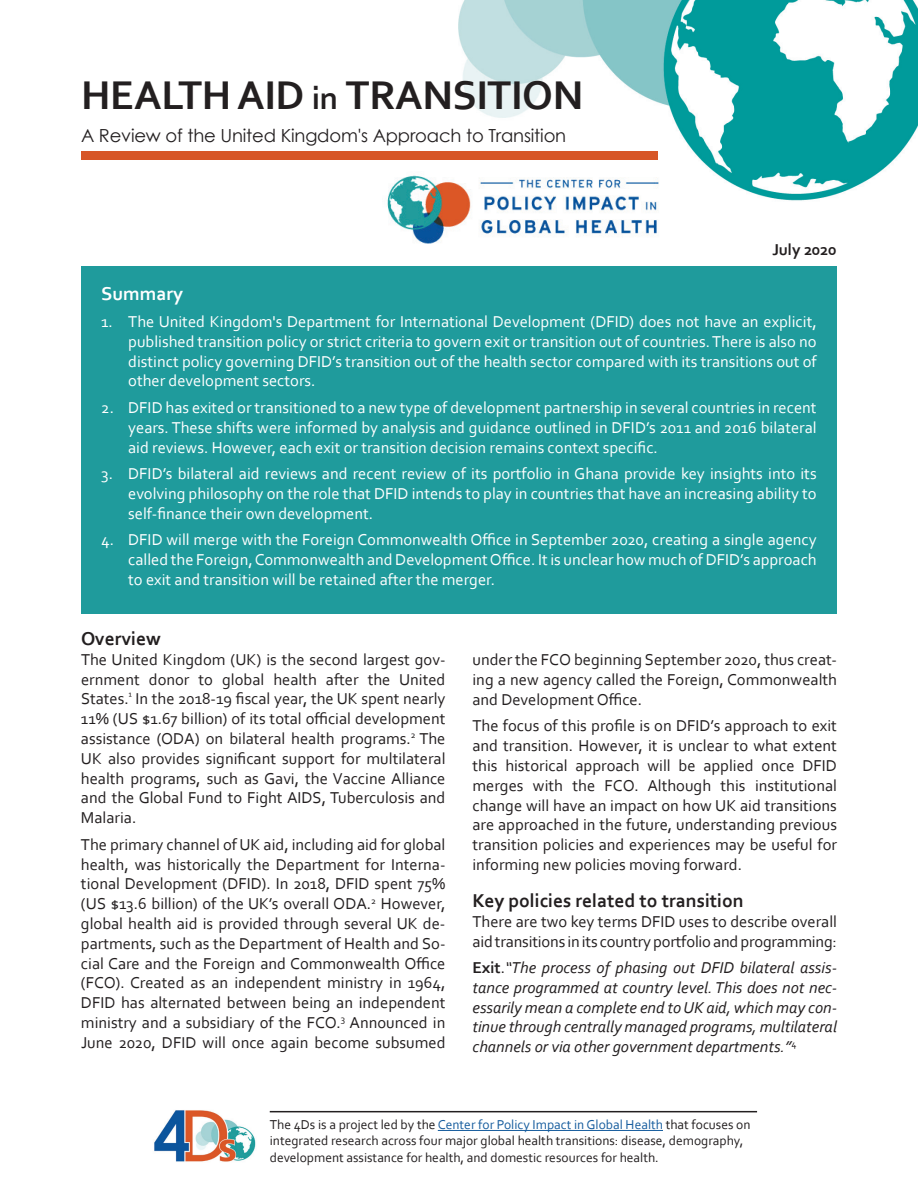
<style>
.page{position:relative;width:918px;height:1188px;background:#fff}
.page>*{position:absolute;margin:0;border:0;box-sizing:border-box;transform-origin:0 0}
.t1{font:700 42px "Corbel";letter-spacing:-.01em;color:#231f20}
.t2{font:700 19.5px "Corbel";color:#231f20}
.t3{font:700 19.5px "Corbel";color:#fff}
.t4{font:18px "Century Gothic";letter-spacing:-.01em;color:#231f20}
.t5{font:16.5px/19.8px "Corbel";color:#231f20;text-align:justify}
.t6{font:16.5px/19.8px "Corbel";color:#fff;text-align:justify}
.t7{font:italic 16.5px/19.8px "Corbel";color:#231f20;text-align:justify}
.t8{font:700 16.5px "Corbel";letter-spacing:-.01em;color:#231f20}
.t9{font:13.5px/16.2px "Corbel";color:#231f20}
.s1{font-size:33px}
.s2{font-weight:700;font-style:normal}
.s3{font-style:normal}
.s4{color:#175d9e}
</style>
<div class="page">
<img style="left:459px;top:0;width:459px;height:201px">
<div style="left:81px;top:151px;width:577px;height:9px;background:#d75627"></div>
<img style="left:387px;top:171px;width:284px;height:73px">
<img style="left:154px;top:1110px;width:102px;height:52px">
<hr style="left:438px;top:1130px;width:225px;height:1px;background:#175d9e">
<hr style="left:270px;top:1111px;width:487px;height:1px;background:#231f20">
<div style="left:81px;top:266px;width:756px;height:348px;background:#1f9b9c"></div>
<h1 class="t1" style="left:81px;top:69px;width:504px">HEALTH AID <span class="s1">in</span> TRANSITION</h1>
<p class="t4" style="left:81px;top:123px;width:487px">A Review of the United Kingdom's Approach to Transition</p>
<p class="t8" style="left:772px;top:240px;width:66px">July 2020</p>
<p class="t3" style="left:101px;top:282px;width:83px">Summary</p>
<p class="t6" style="left:128px;top:311px;width:690px;text-indent:-27px">1. The United Kingdom's Department for International Development (DFID) does not have an explicit, published transition policy or strict criteria to govern exit or transition out of countries. There is also no distinct policy governing DFID’s transition out of the health sector compared with its transitions out of other development sectors.</p>
<p class="t6" style="left:128px;top:397px;width:690px;text-indent:-27px">2. DFID has exited or transitioned to a new type of development partnership in several countries in recent years. These shifts were informed by analysis and guidance outlined in DFID’s 2011 and 2016 bilateral aid reviews. However, each exit or transition decision remains context specific.</p>
<p class="t6" style="left:128px;top:463px;width:690px;text-indent:-27px">3. DFID’s bilateral aid reviews and recent review of its portfolio in Ghana provide key insights into its evolving philosophy on the role that DFID intends to play in countries that have an increasing ability to self-finance their own development.</p>
<p class="t6" style="left:128px;top:529px;width:690px;text-indent:-27px">4. DFID will merge with the Foreign Commonwealth Office in September 2020, creating a single agency called the Foreign, Commonwealth and Development Office. It is unclear how much of DFID’s approach to exit and transition will be retained after the merger.</p>
<p class="t2" style="left:81px;top:626px;width:81px">Overview</p>
<p class="t5" style="left:81px;top:649px;width:366px">The United Kingdom (UK) is the second largest gov&shy;ernment donor to global health after the United States.<sup>¹</sup> In the 2018-19 fiscal year, the UK spent nearly 11% (US $1.67 billion) of its total official development assistance (ODA) on bilateral health programs.<sup>2</sup> The UK also provides significant support for multilateral health programs, such as Gavi, the Vaccine Alliance and the Global Fund to Fight AIDS, Tuberculosis and Malaria.</p>
<p class="t5" style="left:81px;top:834px;width:366px">The primary channel of UK aid, including aid for global health, was historically the Department for Interna&shy;tional Development (DFID). In 2018, DFID spent 75% (US $13.6 billion) of the UK’s overall ODA.<sup>2</sup> However, global health aid is provided through several UK de&shy;partments, such as the Department of Health and So&shy;cial Care and the Foreign and Commonwealth Office (FCO). Created as an independent ministry in 1964, DFID has alternated between being an independent ministry and a subsidiary of the FCO.<sup>3</sup> Announced in June 2020, DFID will once again become subsumed</p>
<p class="t5" style="left:473px;top:649px;width:366px">under the FCO beginning September 2020, thus creat&shy;ing a new agency called the Foreign, Commonwealth and Development Office.</p>
<p class="t5" style="left:473px;top:716px;width:366px">The focus of this profile is on DFID’s approach to exit and transition. However, it is unclear to what extent this historical approach will be applied once DFID merges with the FCO. Although this institutional change will have an impact on how UK aid transitions are approached in the future, understanding previous transition policies and experiences may be useful for informing new policies moving forward.</p>
<p class="t2" style="left:472px;top:888px;width:273px">Key policies related to transition</p>
<p class="t5" style="left:472px;top:911px;width:366px">There are two key terms DFID uses to describe overall aid transitions in its country portfolio and programming:</p>
<p class="t7" style="left:472px;top:957px;width:366px"><span class="s2">Exit</span><span class="s3">.</span>“The process of phasing out DFID bilateral assis&shy;tance programmed at country level. This does not nec&shy;essarily mean a complete end to UK aid, which may con&shy;tinue through centrally managed programs, multilateral channels or via other government departments.”<sup>4</sup></p>
<p class="t9" style="left:270px;top:1116px;width:482px">The 4Ds is a project led by the <span class="s4">Center for Policy Impact in Global Health</span> that focuses on integrated research across four major global health transitions: disease, demography, development assistance for health, and domestic resources for health.</p>
</div>
